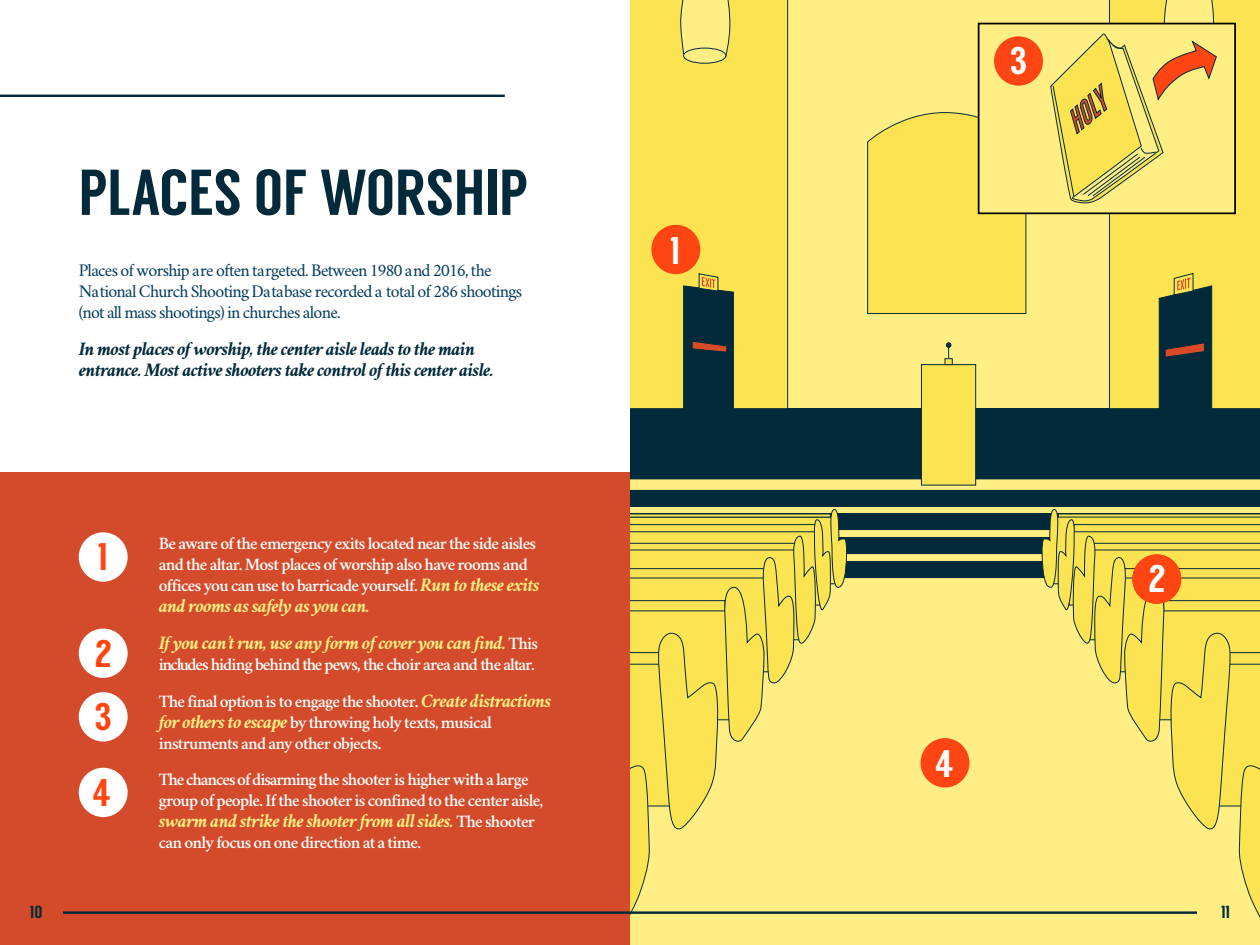
<style>
.page{position:relative;width:1260px;height:945px;background:#fff}
.page>*{position:absolute;margin:0;border:0;box-sizing:border-box;transform-origin:0 0}
.t1{font:64.75px "Langdon";color:#022a3a}
.t2{font:38.5px "Langdon";color:#fff}
.t3{font:38.5px "Langdon";color:#ff4612}
.t4{font:italic 700 19.25px/36.8px "Crimson";letter-spacing:-.04em;color:#ffee83}
.t5{font:italic 700 19.25px/21px "Crimson";letter-spacing:-.04em;color:#022a3a}
.t6{font:600 17.5px/21px "Crimson";letter-spacing:-.04em;color:#fff}
.t7{font:17.5px/21px "Crimson";letter-spacing:-.04em;color:#003a5d}
.t8{font:17.5px "Langdon";color:#022a3a}
.s1{font-weight:700;font-style:italic;font-size:19.25px;color:#ffee83}
.s2{font-weight:600;font-style:normal;font-size:17.5px;color:#fff}
</style>
<div class="page">
<div style="left:630px;top:0;width:630px;height:945px;background:#ffee83"></div>
<svg style="left:921px;top:364px;width:55px;height:122px"></svg>
<svg style="left:630px;top:490px;width:630px;height:428px"></svg>
<div style="left:0;top:472px;width:630px;height:473px;background:#d34b2b"></div>
<hr style="left:0;top:95px;width:505px;height:2px;background:#022a3a">
<div style="left:79px;top:532px;width:49px;height:50px;background:#fff;border-radius:50%"></div>
<div style="left:1132px;top:554px;width:49px;height:50px;background:#ff4612;border-radius:50%"></div>
<div style="left:79px;top:629px;width:49px;height:49px;background:#fff;border-radius:50%"></div>
<div style="left:79px;top:692px;width:49px;height:50px;background:#fff;border-radius:50%"></div>
<div style="left:921px;top:738px;width:48px;height:50px;background:#ff4612;border-radius:50%"></div>
<div style="left:79px;top:768px;width:49px;height:49px;background:#fff;border-radius:50%"></div>
<svg style="left:630px;top:0;width:630px;height:479px"></svg>
<hr style="left:63px;top:911px;width:567px;height:3px;background:#022a3a">
<hr style="left:630px;top:911px;width:567px;height:3px;background:#022a3a">
<h1 class="t1" style="left:79px;top:155px;width:451px">PLACES OF WORSHIP</h1>
<p class="t7" style="left:79px;top:259px;width:445px">Places of worship are often targeted. Between 1980 and 2016, the<br>National Church Shooting Database recorded a total of 286 shootings (not all mass shootings) in churches alone.</p>
<p class="t5" style="left:79px;top:338px;width:417px">In most places of worship, the center aisle leads to the main entrance. Most active shooters take control of this center aisle.</p>
<h2 class="t3" style="left:98px;top:535px;width:11px">1</h2>
<h2 class="t3" style="left:95px;top:631px;width:19px">2</h2>
<h2 class="t3" style="left:95px;top:695px;width:19px">3</h2>
<h2 class="t3" style="left:93px;top:770px;width:20px">4</h2>
<p class="t6" style="left:159px;top:532px;width:382px">Be aware of the emergency exits located near the side aisles and the altar. Most places of worship also have rooms and offices you can use to barricade yourself. <span class="s1">Run to these exits</span></p>
<p class="t4" style="left:159px;top:587px;width:381px">and rooms as safely as you can.<br>If you can’t run, use any form of cover you can find. <span class="s2">This</span></p>
<p class="t6" style="left:159px;top:645px;width:394px;line-height:36.8px">includes hiding behind the pews, the choir area and the altar.<br>The final option is to engage the shooter. <span class="s1">Create distractions</span></p>
<p class="t6" style="left:159px;top:710px;width:335px"><span class="s1">for others to escape</span> by throwing holy texts, musical instruments and any other objects.</p>
<p class="t6" style="left:159px;top:768px;width:386px">The chances of disarming the shooter is higher with a large group of people. If the shooter is confined to the center aisle,</p>
<p class="t4" style="left:159px;top:802px;width:378px">swarm and strike the shooter from all sides. <span class="s2">The shooter</span></p>
<p class="t6" style="left:159px;top:831px;width:264px">can only focus on one direction at a time.</p>
<h2 class="t2" style="left:670px;top:228px;width:11px">1</h2>
<h2 class="t2" style="left:1010px;top:39px;width:19px">3</h2>
<h2 class="t2" style="left:935px;top:741px;width:20px">4</h2>
<h2 class="t2" style="left:1148px;top:557px;width:19px">21</h2>
<p class="t8" style="left:30px;top:902px;width:14px">10</p>
<p class="t8" style="left:1221px;top:902px;width:10px">11</p>
</div>
